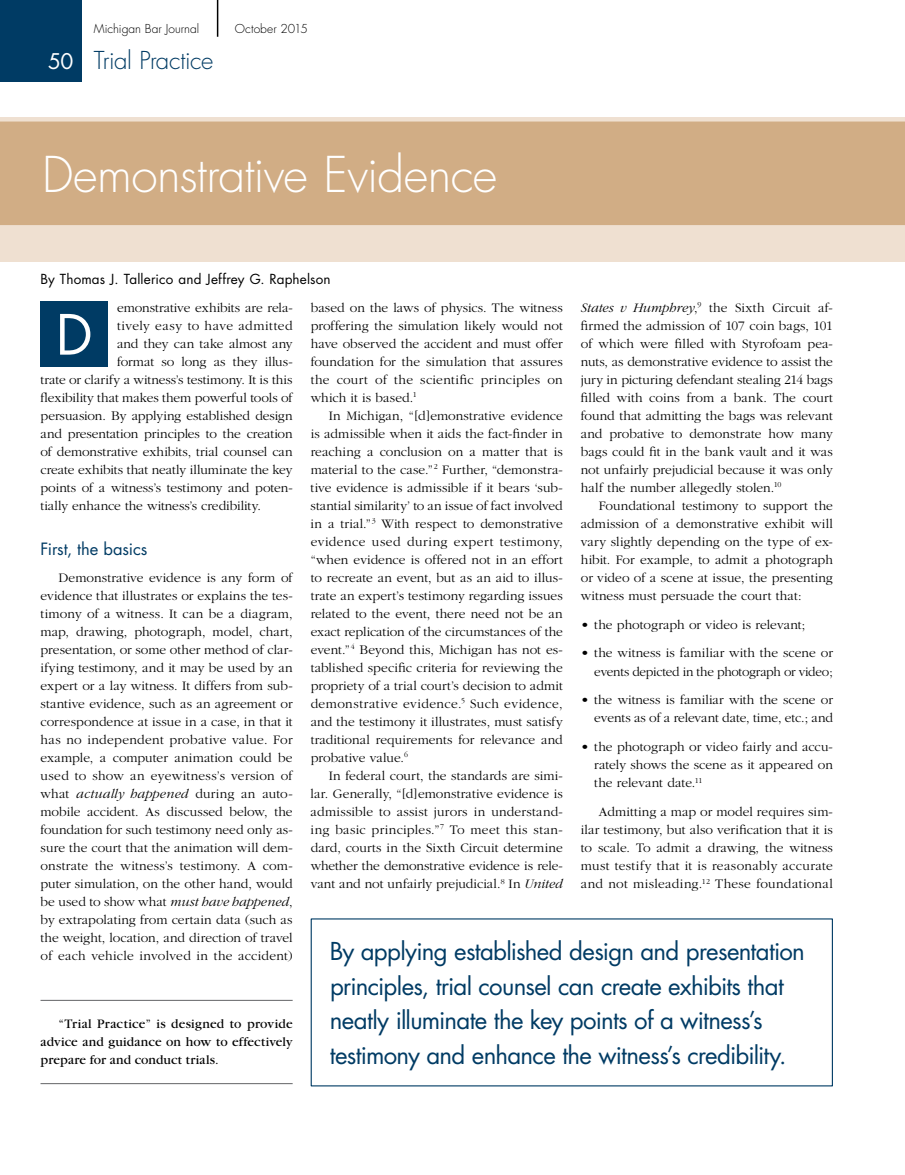
<style>
.page{position:relative;width:905px;height:1175px;background:#fff}
.page>*{position:absolute;margin:0;border:0;box-sizing:border-box;transform-origin:0 0}
.t1{font:54px "Futura";color:#fff}
.t2{font:300 48px "Futura";letter-spacing:-.015em;color:#fff}
.t3{font:24px/34.5px "Futura";letter-spacing:-.03em;color:#003b64}
.t4{font:300 24px "Futura";letter-spacing:-.02em;color:#003b64}
.t5{font:16.5px "Futura";letter-spacing:-.01em;color:#003b64}
.t6{font:300 13.5px/18px "Garamond";color:#000;text-align:justify}
.t7{font:13.5px/18px "Garamond";letter-spacing:.005em;color:#000;text-align:justify}
.t8{font:13.5px "Futura";letter-spacing:.01em;color:#000}
.t9{font:300 13.5px "Garamond";letter-spacing:.03em;color:#000}
.t10{font:300 12px "Futura";letter-spacing:.005em;color:#000}
.s1{font-weight:400;font-size:21px;color:#fff}
.s2{font-style:italic}
</style>
<div class="page">
<div style="left:0;top:0;width:82px;height:82px;background:#003b64"></div>
<hr style="left:217px;top:0;width:1px;height:37px;background:#000">
<div style="left:0;top:225px;width:904px;height:36px;background:#efe0d1"></div>
<div style="left:0;top:117px;width:904px;height:108px;background:#d1ad85"></div>
<hr style="left:40px;top:1000px;width:252px;height:1px;background:#636466">
<hr style="left:40px;top:1083px;width:252px;height:1px;background:#636466">
<div style="left:40px;top:301px;width:68px;height:65px;background:#003b64"></div>
<p class="t10" style="left:94px;top:21px;width:107px">Michigan Bar Journal</p>
<p class="t10" style="left:235px;top:21px;width:75px">October 2015</p>
<h3 class="t4" style="left:48px;top:45px;width:167px"><span class="s1">50</span> Trial Practice</h3>
<h2 class="t2" style="left:42px;top:143px;width:457px">Demonstrative Evidence</h2>
<p class="t8" style="left:40px;top:269px;width:291px">By Thomas J. Tallerico and Jeffrey G. Raphelson</p>
<p class="t6" style="left:117px;top:299px;width:177px">emonstrative exhibits are rela-</p>
<p class="t9" style="left:117px;top:318px;width:177px">tively easy to have admitted</p>
<p class="t6" style="left:117px;top:335px;width:177px">and they can take almost any</p>
<p class="t6" style="left:117px;top:353px;width:177px">format so long as they illus-</p>
<p class="t6" style="left:40px;top:371px;width:253px">trate or clarify a witness’s testimony. It is this</p>
<p class="t6" style="left:40px;top:389px;width:254px">flexibility that makes them powerful tools of</p>
<p class="t6" style="left:40px;top:407px;width:254px">persuasion. By applying established design</p>
<p class="t6" style="left:40px;top:425px;width:253px">and presentation principles to the creation</p>
<p class="t6" style="left:40px;top:443px;width:254px">of demonstrative exhibits, trial counsel can</p>
<p class="t6" style="left:40px;top:461px;width:253px">create exhibits that neatly illuminate the key</p>
<p class="t6" style="left:40px;top:479px;width:254px">points of a witness’s testimony and poten-</p>
<p class="t6" style="left:40px;top:497px;width:222px">tially enhance the witness’s credibility.</p>
<p class="t5" style="left:40px;top:537px;width:108px">First, the basics</p>
<p class="t6" style="left:41px;top:569px;width:254px;text-indent:18px">Demonstrative evidence is any form of evidence that illustrates or explains the tes&shy;timony of a witness. It can be a diagram, map, drawing, photograph, model, chart, presentation, or some other method of clar&shy;ifying testimony, and it may be used by an expert or a lay witness. It differs from sub&shy;stantive evidence, such as an agreement or correspondence at issue in a case, in that it has no independent probative value. For example, a computer animation could be used to show an eyewitness’s version of what <span class="s2">actually happened</span> during an auto&shy;mobile accident. As discussed below, the foundation for such testimony need only as&shy;sure the court that the animation will dem&shy;onstrate the witness’s testimony. A com&shy;puter simulation, on the other hand, would be used to show what <span class="s2">must have happened</span>, by extrapolating from certain data (such as the weight, location, and direction of travel of each vehicle involved in the accident)</p>
<h1 class="t1" style="left:56px;top:297px;width:38px">D</h1>
<p class="t7" style="left:41px;top:1014px;width:254px;text-indent:18px">“Trial Practice” is designed to provide advice and guidance on how to effectively prepare for and conduct trials.</p>
<p class="t6" style="left:311px;top:299px;width:254px">based on the laws of physics. The witness proffering the simulation likely would not have observed the accident and must offer foundation for the simulation that assures the court of the scientific principles on which it is based.<sup>1</sup></p>
<p class="t6" style="left:310px;top:407px;width:254px;text-indent:18px">In Michigan, “[d]emonstrative evidence is admissible when it aids the fact-finder in reaching a conclusion on a matter that is material to the case.”<sup>2</sup> Further, “demonstra&shy;tive evidence is admissible if it bears ‘sub&shy;stantial similarity’ to an issue of fact involved in a trial.”<sup>3</sup> With respect to demonstrative evidence used during expert testimony, “when evidence is offered not in an effort to recreate an event, but as an aid to illus&shy;trate an expert’s testimony regarding issues related to the event, there need not be an exact replication of the circumstances of the event.”<sup>4</sup> Beyond this, Michigan has not es&shy;tablished specific criteria for reviewing the propriety of a trial court’s decision to admit demonstrative evidence.<sup>5</sup> Such evidence, and the testimony it illustrates, must satisfy traditional requirements for relevance and probative value.<sup>6</sup></p>
<p class="t6" style="left:310px;top:767px;width:254px;text-indent:18px">In federal court, the standards are simi&shy;lar. Generally, “[d]emonstrative evidence is admissible to assist jurors in understand&shy;ing basic principles.”<sup>7</sup> To meet this stan&shy;dard, courts in the Sixth Circuit determine whether the demonstrative evidence is rele&shy;vant and not unfairly prejudicial.<sup>8</sup> In <span class="s2">United</span></p>
<p class="t6" style="left:580px;top:299px;width:254px"><span class="s2">States v Humphrey</span>,<sup>9</sup> the Sixth Circuit af&shy;firmed the admission of 107 coin bags, 101 of which were filled with Styrofoam pea&shy;nuts, as demonstrative evidence to assist the jury in picturing defendant stealing 214 bags filled with coins from a bank. The court found that admitting the bags was relevant and probative to demonstrate how many bags could fit in the bank vault and it was not unfairly prejudicial because it was only half the number allegedly stolen.<sup>10</sup></p>
<p class="t6" style="left:581px;top:497px;width:254px;text-indent:18px">Foundational testimony to support the admission of a demonstrative exhibit will vary slightly depending on the type of ex&shy;hibit. For example, to admit a photograph or video of a scene at issue, the presenting witness must persuade the court that:</p>
<p class="t6" style="left:581px;top:615px;width:226px">• the photograph or video is relevant;</p>
<p class="t6" style="left:581px;top:644px;width:254px;text-align:right">• the witness is familiar with the scene or events depicted in the photograph or video;</p>
<p class="t6" style="left:580px;top:691px;width:254px;text-align:right">• the witness is familiar with the scene or events as of a relevant date, time, etc.; and</p>
<p class="t6" style="left:594px;top:738px;width:240px;text-indent:-14px">• the photograph or video fairly and accu&shy;rately shows the scene as it appeared on the relevant date.<sup>11</sup></p>
<p class="t6" style="left:580px;top:803px;width:254px;text-indent:18px">Admitting a map or model requires sim&shy;ilar testimony, but also verification that it is to scale. To admit a drawing, the witness must testify that it is reasonably accurate and not misleading.<sup>12</sup> These foundational</p>
<h3 class="t3" style="left:330px;top:933px;width:476px">By applying established design and presentation principles, trial counsel can create exhibits that neatly illuminate the key points of a witness’s testimony and enhance the witness’s credibility.</h3>
</div>
